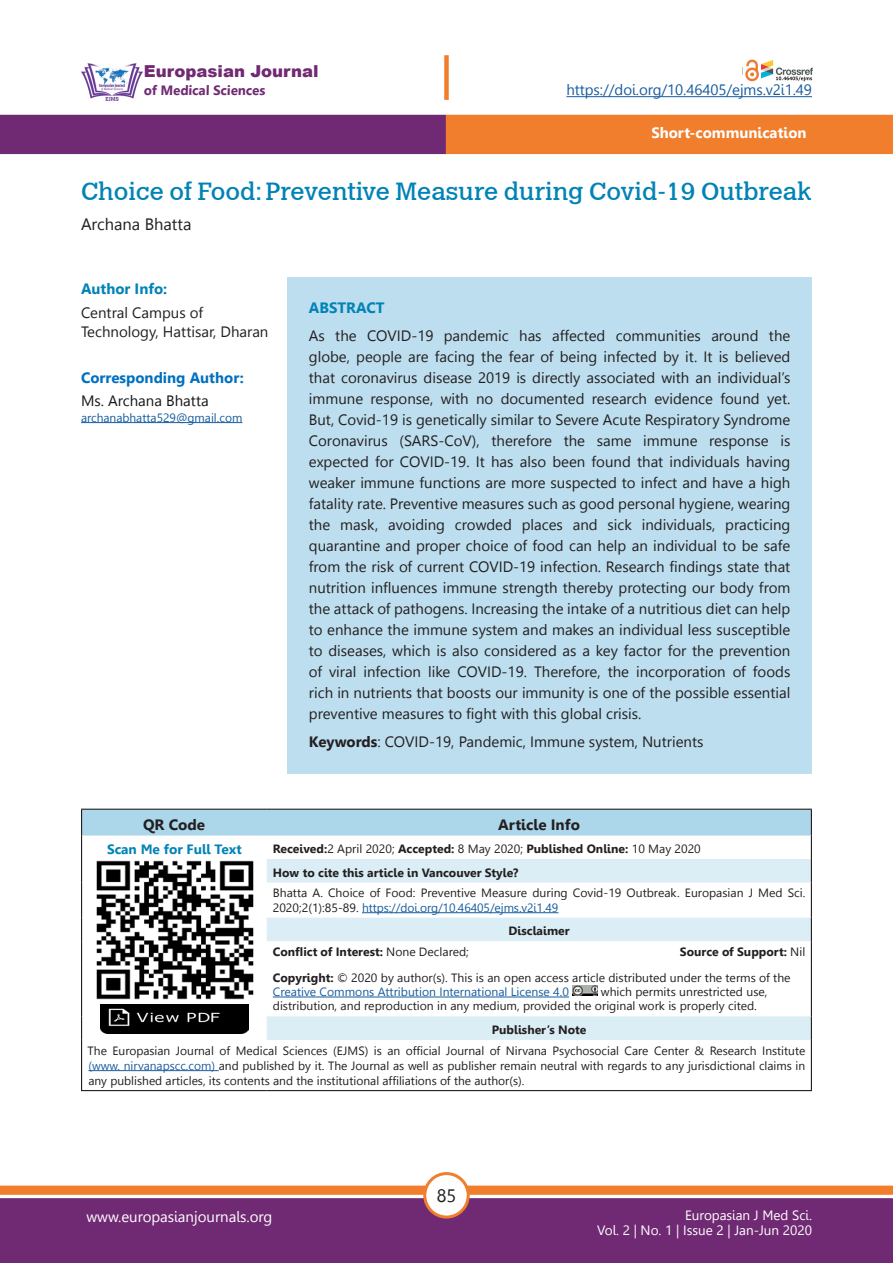
<style>
.page{position:relative;width:893px;height:1263px;background:#fff}
.page>*{position:absolute;margin:0;border:0;box-sizing:border-box;transform-origin:0 0}
.t1{font:24.75px "Calvert";color:#0083b6}
.t2{font:18px "Leelawadee";color:#231f20}
.t3{font:900 16.5px "Arial";color:#702a73}
.t4{font:16.5px "Leelawadee";color:#231f20}
.t5{font:15px/21px "Leelawadee UI";color:#231f20;text-align:justify}
.t6{font:15px "Leelawadee";letter-spacing:-.005em;color:#175d9e}
.t7{font:15px "Leelawadee";color:#fff}
.t8{font:700 15px "Leelawadee UI";color:#0070c0}
.t9{font:700 15px "Leelawadee";color:#0083b6}
.t10{font:700 15px "Leelawadee";color:#fff}
.t11{font:700 15px "Leelawadee";color:#231f20}
.t12{font:15px "Leelawadee UI";color:#181717}
.t13{font:13.5px/15px "Leelawadee";color:#fff;text-align:right}
.t14{font:700 13.5px "Leelawadee UI";color:#702a73}
.t15{font:700 13.5px "Leelawadee";color:#0083b6}
.t16{font:12px/14.4px "Leelawadee UI";color:#231f20}
.t17{font:12px/15px "Leelawadee UI";color:#211e1f;text-align:justify}
.t18{font:700 12px "Leelawadee";color:#231f20}
.t19{font:700 12px "Leelawadee UI";color:#231f20}
.t20{font:12px "Leelawadee UI";color:#175d9e}
.s1{font-weight:700}
.s2{font-family:"Leelawadee UI";font-weight:400}
.s3{font-family:"Leelawadee";color:#175d9e}
.s4{font-weight:400}
.s5{font-family:"Leelawadee";font-weight:700}
.s6{color:#175d9e}
.s7{color:#1f5d9f}
</style>
<div class="page">
<div style="left:0;top:1198px;width:893px;height:65px;background:#702a73;border:2px solid #702a73"></div>
<div style="left:0;top:1185px;width:893px;height:10px;background:#f07e2c;border:1px solid #f07e2c"></div>
<div style="left:425px;top:1173px;width:43px;height:44px;background:#fff;border-radius:50%"></div>
<div style="left:423px;top:1172px;width:47px;height:46px;border:3px solid #f07e2c;border-radius:50%"></div>
<div style="left:0;top:115px;width:446px;height:39px;background:#702a73"></div>
<div style="left:446px;top:115px;width:447px;height:39px;background:#f07e2c"></div>
<div style="left:444px;top:55px;width:5px;height:45px;background:#f07e2c"></div>
<img style="left:745px;top:59px;width:68px;height:22px">
<img style="left:81px;top:63px;width:61px;height:37px">
<hr style="left:566px;top:96px;width:246px;height:1px;background:#175d9e">
<div style="left:287px;top:277px;width:525px;height:497px;background:#bcdeee"></div>
<svg style="left:267px;top:882px;width:544px;height:158px"></svg>
<hr style="left:81px;top:882px;width:1px;height:36px;background:#231f20">
<svg style="left:81px;top:918px;width:1px;height:46px"></svg>
<hr style="left:81px;top:964px;width:1px;height:52px;background:#231f20">
<svg style="left:81px;top:1016px;width:1px;height:24px"></svg>
<hr style="left:81px;top:1040px;width:1px;height:50px;background:#231f20">
<hr style="left:81px;top:1090px;width:186px;height:1px;background:#231f20">
<hr style="left:267px;top:1090px;width:545px;height:1px;background:#231f20">
<svg style="left:81px;top:809px;width:731px;height:73px"></svg>
<hr style="left:811px;top:882px;width:1px;height:36px;background:#231f20">
<hr style="left:811px;top:964px;width:1px;height:52px;background:#231f20">
<hr style="left:811px;top:1040px;width:1px;height:50px;background:#231f20">
<svg style="left:811px;top:918px;width:1px;height:46px"></svg>
<svg style="left:811px;top:1016px;width:1px;height:24px"></svg>
<img style="left:92px;top:857px;width:165px;height:143px">
<img style="left:100px;top:1004px;width:148px;height:29px">
<hr style="left:362px;top:912px;width:196px;height:1px;background:#175d9e">
<hr style="left:273px;top:997px;width:296px;height:1px;background:#175d9e">
<img style="left:572px;top:985px;width:26px;height:11px">
<hr style="left:88px;top:1070px;width:131px;height:1px;background:#1f5d9f">
<hr style="left:81px;top:422px;width:161px;height:1px;background:#175d9e">
<p class="t3" style="left:144px;top:59px;width:176px">Europasian Journal</p>
<p class="t14" style="left:144px;top:80px;width:123px">of Medical Sciences</p>
<p class="t6" style="left:566px;top:81px;width:247px">https://doi.org/10.46405/ejms.v2i1.49</p>
<p class="t10" style="left:651px;top:124px;width:157px">Short-communication</p>
<p class="t1" style="left:81px;top:176px;width:732px">Choice of Food: Preventive Measure during Covid-19 Outbreak</p>
<p class="t4" style="left:81px;top:215px;width:112px">Archana Bhatta</p>
<p class="t9" style="left:81px;top:280px;width:88px">Author Info:</p>
<p class="t5" style="left:81px;top:303px;width:189px;line-height:18px">Central Campus of<br>Technology, Hattisar, Dharan</p>
<p class="t8" style="left:81px;top:366px;width:164px">Corresponding Author:</p>
<p class="t12" style="left:81px;top:390px;width:129px">Ms. Archana Bhatta</p>
<p class="t20" style="left:81px;top:409px;width:163px">archanabhatta529@gmail.com</p>
<p class="t9" style="left:309px;top:299px;width:77px">ABSTRACT</p>
<p class="t5" style="left:309px;top:324px;width:483px">As the COVID-19 pandemic has affected communities around the globe, people are facing the fear of being infected by it. It is believed that coronavirus disease 2019 is directly associated with an individual’s immune response, with no documented research evidence found yet.<br>But, Covid-19 is genetically similar to Severe Acute Respiratory Syndrome Coronavirus (SARS-CoV), therefore the same immune response is expected for COVID-19. It has also been found that individuals having weaker immune functions are more suspected to infect and have a high fatality rate. Preventive measures such as good personal hygiene, wearing the mask, avoiding crowded places and sick individuals, practicing quarantine and proper choice of food can help an individual to be safe from the risk of current COVID-19 infection. Research findings state that nutrition influences immune strength thereby protecting our body from the attack of pathogens. Increasing the intake of a nutritious diet can help to enhance the immune system and makes an individual less susceptible to diseases, which is also considered as a key factor for the prevention of viral infection like COVID-19. Therefore, the incorporation of foods rich in nutrients that boosts our immunity is one of the possible essential preventive measures to fight with this global crisis.</p>
<p class="t5" style="left:309px;top:730px;width:396px"><span class="s1">Keywords</span>: COVID-19, Pandemic, Immune system, Nutrients</p>
<p class="t11" style="left:143px;top:816px;width:64px">QR Code</p>
<p class="t11" style="left:498px;top:816px;width:83px">Article Info</p>
<p class="t15" style="left:107px;top:842px;width:136px">Scan Me for Full Text</p>
<p class="t18" style="left:273px;top:842px;width:429px">Received:<span class="s2">2 April 2020;</span> Accepted: <span class="s2">8 May 2020;</span> Published Online: <span class="s2">10 May 2020</span></p>
<p class="t18" style="left:273px;top:865px;width:247px">How to cite this article in Vancouver Style?</p>
<p class="t16" style="left:273px;top:885px;width:534px">Bhatta A. Choice of Food: Preventive Measure during Covid-19 Outbreak. Europasian J Med Sci.<br>2020;2(1):85-89. <span class="s3">https://doi.org/10.46405/ejms.v2i1.49</span></p>
<p class="t18" style="left:509px;top:924px;width:63px">Disclaimer</p>
<p class="t19" style="left:273px;top:943px;width:198px">Conflict of Interest: <span class="s4">None Declared;</span></p>
<p class="t19" style="left:680px;top:943px;width:127px">Source of Support: <span class="s4">Nil</span></p>
<p class="t16" style="left:273px;top:969px;width:519px"><span class="s5">Copyright:</span> © 2020 by author(s). This is an open access article distributed under the terms of the<br><span class="s6">Creative Commons Attribution International License 4.0</span></p>
<p class="t16" style="left:273px;top:984px;width:496px;text-indent:328px">which permits unrestricted use, distribution, and reproduction in any medium, provided the original work is properly cited.</p>
<p class="t18" style="left:492px;top:1023px;width:96px">Publisher’s Note</p>
<p class="t17" style="left:88px;top:1042px;width:719px">The Europasian Journal of Medical Sciences (EJMS) is an official Journal of Nirvana Psychosocial Care Center &amp; Research Institute <span class="s7">(www. nirvanapscc.com)</span> and published by it. The Journal as well as publisher remain neutral with regards to any jurisdictional claims in any published articles, its contents and the institutional affiliations of the author(s).</p>
<p class="t2" style="left:437px;top:1185px;width:21px">85</p>
<p class="t7" style="left:86px;top:1208px;width:187px">www.europasianjournals.org</p>
<p class="t13" style="left:597px;top:1208px;width:216px">Europasian J Med Sci.<br>Vol. 2 | No. 1 | Issue 2 | Jan-Jun 2020</p>
</div>
